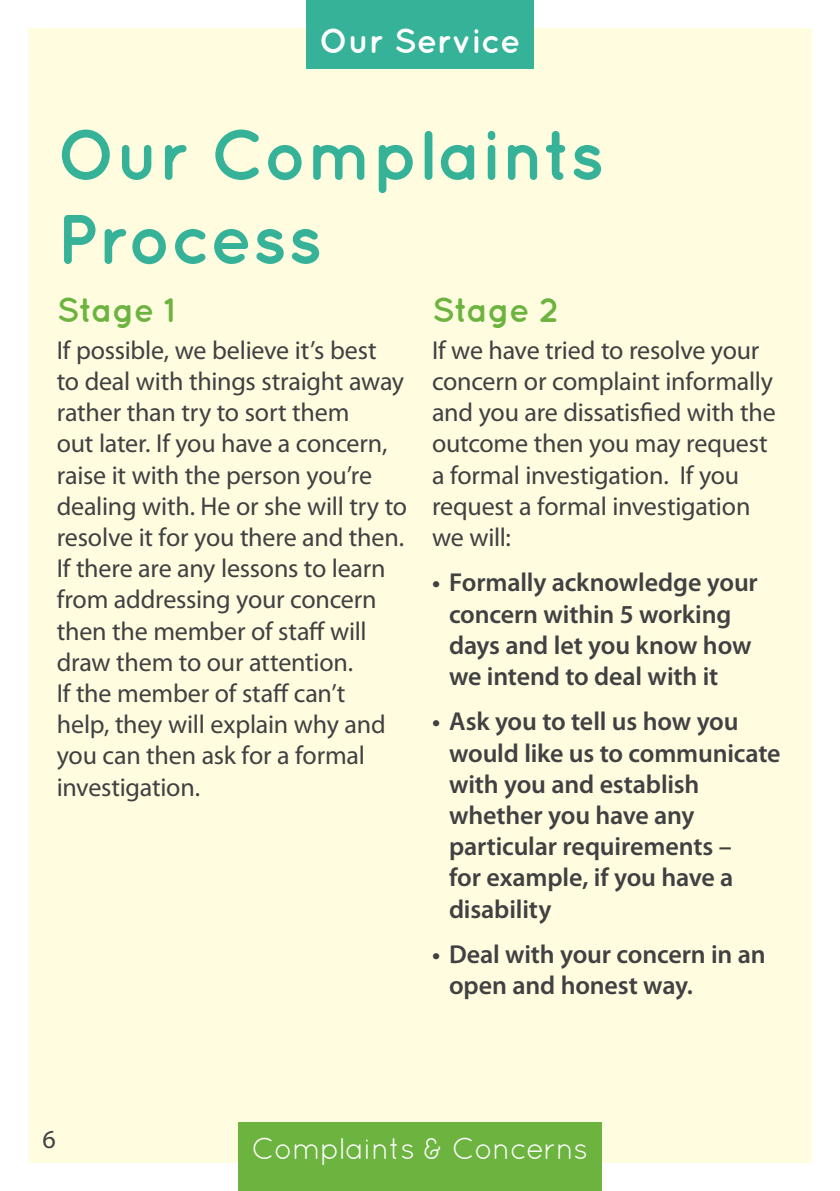
<style>
.page{position:relative;width:840px;height:1191px;background:#fff}
.page>*{position:absolute;margin:0;border:0;box-sizing:border-box;transform-origin:0 0}
.t1{font:700 70px/84px "Quicksand";letter-spacing:-.005em;color:#36b298}
.t2{font:700 34px "Quicksand";letter-spacing:-.02em;color:#6cb33f}
.t3{font:700 34px "Quicksand";color:#fff}
.t4{font:30px "Quicksand";letter-spacing:-.02em;color:#fff}
.t5{font:26px/31.2px "Myriad Pro";letter-spacing:-.01em;color:#414042}
.t6{font:600 26px/31.2px "Myriad Pro";letter-spacing:-.005em;color:#414042}
</style>
<div class="page">
<div style="left:28px;top:28px;width:783px;height:1134px;background:#fffcdf"></div>
<div style="left:306px;top:0;width:227px;height:68px;background:#36b298"></div>
<div style="left:238px;top:1123px;width:363px;height:68px;background:#6cb33f"></div>
<h2 class="t3" style="left:319px;top:20px;width:203px">Our Service</h2>
<h1 class="t1" style="left:57px;top:111px;width:548px">Our Complaints<br>Process</h1>
<h2 class="t2" style="left:57px;top:289px;width:119px">Stage 1</h2>
<p class="t5" style="left:57px;top:334px;width:351px">If possible, we believe it’s best<br>to deal with things straight away rather than try to sort them<br>out later. If you have a concern, raise it with the person you’re dealing with. He or she will try to resolve it for you there and then.<br>If there are any lessons to learn from addressing your concern then the member of staff will draw them to our attention.<br>If the member of staff can’t<br>help, they will explain why and you can then ask for a formal investigation.</p>
<h2 class="t2" style="left:432px;top:289px;width:128px">Stage 2</h2>
<p class="t5" style="left:432px;top:334px;width:345px">If we have tried to resolve your concern or complaint informally and you are dissatisfied with the outcome then you may request a formal investigation. If you request a formal investigation we will:</p>
<p class="t6" style="left:449px;top:566px;width:310px;text-indent:-17px">• Formally acknowledge your concern within 5 working days and let you know how we intend to deal with it</p>
<p class="t6" style="left:449px;top:705px;width:333px;text-indent:-17px">• Ask you to tell us how you would like us to communicate with you and establish whether you have any particular requirements –<br>for example, if you have a disability</p>
<p class="t6" style="left:449px;top:938px;width:318px;text-indent:-17px">• Deal with your concern in an open and honest way.</p>
<p class="t5" style="left:43px;top:1123px;width:15px">6</p>
<p class="t4" style="left:251px;top:1131px;width:338px">Complaints &amp; Concerns</p>
</div>
